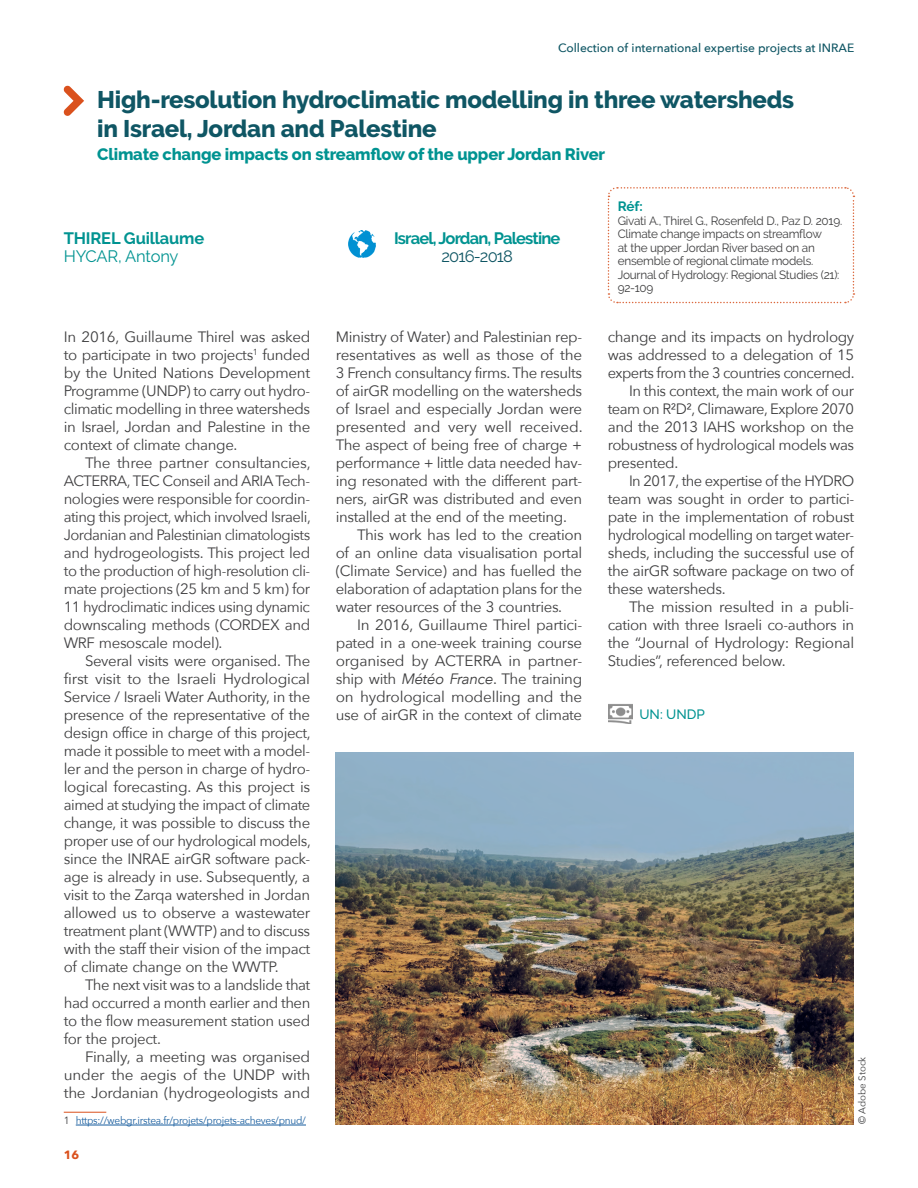
<style>
.page{position:relative;width:918px;height:1188px;background:#fff}
.page>*{position:absolute;margin:0;border:0;box-sizing:border-box;transform-origin:0 0}
.Titre_chapitre{font:800 24px/28.8px "Raleway";letter-spacing:-.01em;color:#0f5664}
.sous_titre{font:800 16.5px "Raleway";letter-spacing:-.01em;color:#009391}
.pays{font:700 16.5px "Raleway";letter-spacing:-.05em;color:#009391}
.Auteur{font:700 16.5px "Raleway";letter-spacing:-.01em;color:#009391}
.Unité_recherche{font:16.5px "Raleway";letter-spacing:-.015em;color:#009391}
.année{font:16.5px "Raleway";letter-spacing:-.05em;color:#0f5664}
.Texte_courant{font:15px/18px "Avenir Next";letter-spacing:-.025em;color:#3e3e3f;text-align:justify}
.Texte_courant-2{font:15px/18px "Avenir Next";letter-spacing:-.025em;color:#414042;text-align:justify}
.Texte_courant_sa{font:15px/18px "Avenir Next";letter-spacing:-.025em;color:#3e3e3f;text-align:justify}
.financeur{font:500 13.5px "Raleway";color:#009391}
.SOMMAIRE_TItre{font:700 13.5px "Raleway";color:#009391}
.ref{font:12px/13.5px "Raleway";letter-spacing:-.02em;color:#3e3e3f}
.t1{font:500 12px "Avenir Next";color:#0f5664}
.t2{font:700 12px "Avenir Next";color:#da511d}
.Notes_de_bas_de_pa{font:10.5px "Avenir Next";letter-spacing:-.025em;color:#175d9e;scale:.96 1}
.credits_photo{font:9.75px "Avenir Next";color:#3e3e3f}
.s1{color:#3e3e3f}
.s2{font-style:italic}
</style>
<div class="page">
<img style="left:336px;top:753px;width:517px;height:371px">
<hr style="left:64px;top:1112px;width:42px;height:1px;background:#da511d">
<hr style="left:76px;top:1125px;width:230px;height:1px;background:#175d9e">
<img style="left:349px;top:230px;width:26px;height:27px">
<svg style="left:63px;top:85px;width:21px;height:31px"></svg>
<svg style="left:607px;top:187px;width:248px;height:117px"></svg>
<img style="left:609px;top:704px;width:23px;height:20px">
<p class="t1" style="left:558px;top:38px;width:298px">Collection of international expertise projects at INRAE</p>
<p class="Titre_chapitre" style="left:97px;top:86px;width:699px">High-resolution hydroclimatic modelling in three watersheds in Israel, Jordan and Palestine</p>
<p class="sous_titre" style="left:97px;top:144px;width:509px">Climate change impacts on streamflow of the upper Jordan River</p>
<p class="SOMMAIRE_TItre" style="left:618px;top:199px;width:27px">Réf:</p>
<p class="ref" style="left:618px;top:214px;width:226px">Givati A., Thirel G., Rosenfeld D., Paz D. 2019.<br>Climate change impacts on streamflow<br>at the upper Jordan River based on an ensemble of regional climate models.<br>Journal of Hydrology: Regional Studies (21):<br>92-109</p>
<p class="Auteur" style="left:64px;top:228px;width:142px">THIREL Guillaume</p>
<p class="Unité_recherche" style="left:64px;top:246px;width:116px">HYCAR, Antony</p>
<p class="pays" style="left:394px;top:229px;width:168px">Israel, Jordan, Palestine</p>
<p class="année" style="left:442px;top:247px;width:73px">2016-2018</p>
<p class="Texte_courant_sa" style="left:64px;top:327px;width:248px">In 2016, Guillaume Thirel was asked to participate in two projects<sup>1</sup> funded by the United Nations Development Programme (UNDP) to carry out hydro&shy;climatic modelling in three watersheds in Israel, Jordan and Palestine in the context of climate change.</p>
<p class="Texte_courant-2" style="left:64px;top:453px;width:249px;text-indent:21px">The three partner consultancies, ACTERRA, TEC Conseil and ARIA Tech&shy;nologies were responsible for coordin&shy;ating this project, which involved Israeli, Jordanian and Palestinian climatologists and hydrogeologists. This project led to the production of high-resolution cli&shy;mate projections (25 km and 5 km) for 11 hydroclimatic indices using dynamic downscaling methods (CORDEX and WRF mesoscale model).</p>
<p class="Texte_courant" style="left:64px;top:651px;width:249px;text-indent:21px">Several visits were organised. The first visit to the Israeli Hydrological Service / Israeli Water Authority, in the presence of the representative of the design office in charge of this project, made it possible to meet with a model&shy;ler and the person in charge of hydro&shy;logical forecasting. As this project is aimed at studying the impact of climate change, it was possible to discuss the proper use of our hydrological models, since the INRAE airGR software pack&shy;age is already in use. Subsequently, a visit to the Zarqa watershed in Jordan allowed us to observe a wastewater treatment plant (WWTP) and to discuss with the staff their vision of the impact of climate change on the WWTP.</p>
<p class="Texte_courant" style="left:64px;top:975px;width:248px;text-indent:21px">The next visit was to a landslide that had occurred a month earlier and then to the flow measurement station used for the project.</p>
<p class="Texte_courant" style="left:64px;top:1047px;width:248px;text-indent:21px">Finally, a meeting was organised under the aegis of the UNDP with the Jordanian (hydrogeologists and</p>
<p class="Notes_de_bas_de_pa" style="left:64px;top:1112px;width:254px"><span class="s1">1</span> https://webgr.irstea.fr/projets/projets-acheves/pnud/</p>
<p class="t2" style="left:64px;top:1144px;width:17px">16</p>
<p class="Texte_courant" style="left:336px;top:327px;width:248px">Ministry of Water) and Palestinian rep&shy;resentatives as well as those of the 3 French consultancy firms. The results of airGR modelling on the watersheds of Israel and especially Jordan were presented and very well received.<br>The aspect of being free of charge + performance + little data needed hav&shy;ing resonated with the different part&shy;ners, airGR was distributed and even installed at the end of the meeting.</p>
<p class="Texte_courant" style="left:336px;top:525px;width:248px;text-indent:21px">This work has led to the creation of an online data visualisation portal (Climate Service) and has fuelled the elaboration of adaptation plans for the water resources of the 3 countries.</p>
<p class="Texte_courant" style="left:336px;top:615px;width:248px;text-indent:21px">In 2016, Guillaume Thirel partici&shy;pated in a one-week training course organised by ACTERRA in partner&shy;ship with <span class="s2">Météo France</span>. The training on hydrological modelling and the use of airGR in the context of climate</p>
<p class="Texte_courant" style="left:608px;top:327px;width:248px">change and its impacts on hydrology was addressed to a delegation of 15 experts from the 3 countries concerned.</p>
<p class="Texte_courant" style="left:608px;top:381px;width:248px;text-indent:21px">In this context, the main work of our team on R²D², Climaware, Explore 2070 and the 2013 IAHS workshop on the robustness of hydrological models was presented.</p>
<p class="Texte_courant" style="left:608px;top:471px;width:248px;text-indent:21px">In 2017, the expertise of the HYDRO team was sought in order to partici&shy;pate in the implementation of robust hydrological modelling on target water&shy;sheds, including the successful use of the airGR software package on two of these watersheds.</p>
<p class="Texte_courant" style="left:608px;top:597px;width:248px;text-indent:21px">The mission resulted in a publi&shy;cation with three Israeli co-authors in the “Journal of Hydrology: Regional Studies”, referenced below.</p>
<p class="financeur" style="left:639px;top:707px;width:67px">UN: UNDP</p>
<p class="credits_photo" style="left:854px;top:1124px;width:69px;rotate:-90deg">© Adobe Stock</p>
</div>
